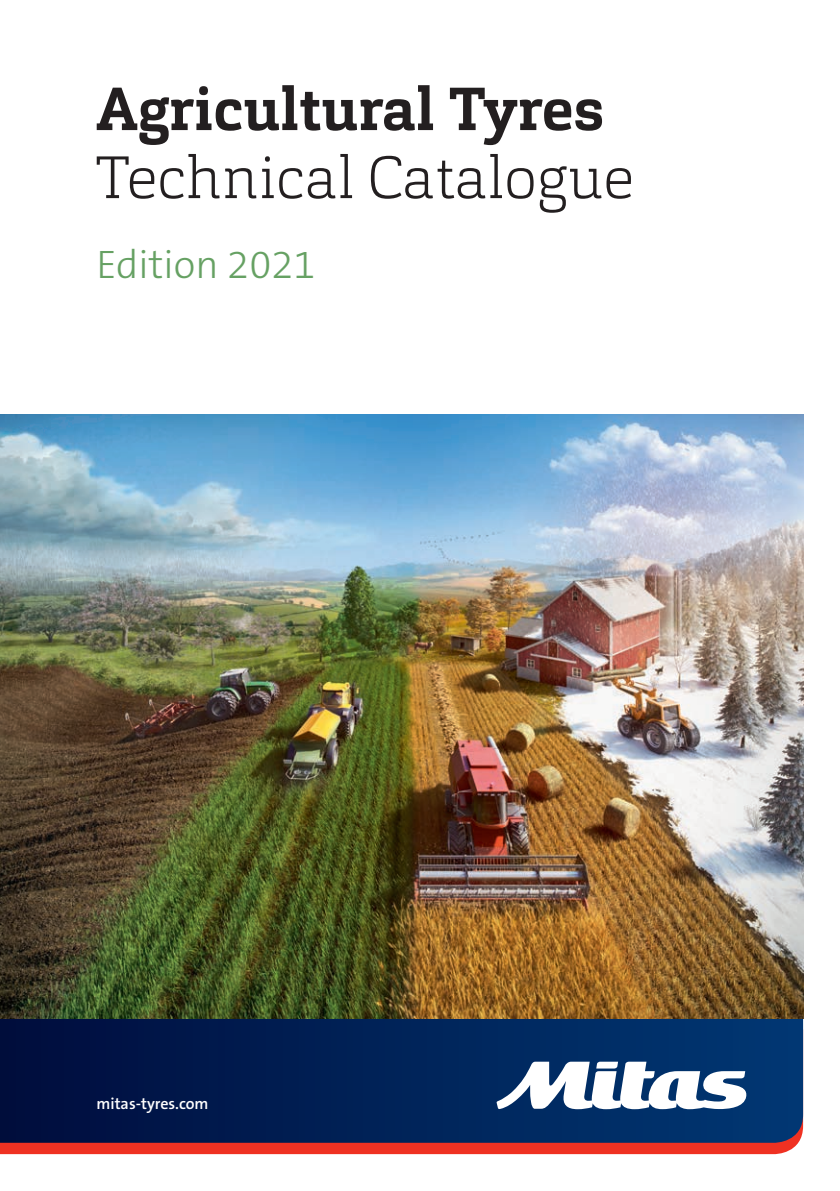
<style>
.page{position:relative;width:840px;height:1191px;background:#fff}
.page>*{position:absolute;margin:0;border:0;box-sizing:border-box;transform-origin:0 0}
.t1{font:700 60px "Cargan";color:#231f20}
.t2{font:200 59px "Cargan";color:#231f20}
.t3{font:200 40px "The Sans CE";color:#66a163}
.t4{font:600 16px "The Sans CE";color:#fff}
</style>
<div class="page">
<svg style="left:0;top:1142px;width:799px;height:12px;background:#df3127"></svg>
<svg style="left:0;top:1018px;width:802px;height:124px;background:#012155"></svg>
<svg style="left:496px;top:1061px;width:251px;height:48px"></svg>
<img style="left:0;top:414px;width:802px;height:604px">
<p class="t1" style="left:96px;top:71px;width:509px">Agricultural Tyres</p>
<p class="t2" style="left:94px;top:140px;width:541px">Technical Catalogue</p>
<p class="t3" style="left:96px;top:239px;width:220px">Edition 2021</p>
<p class="t4" style="left:96px;top:1093px;width:113px">mitas-tyres.com</p>
</div>
